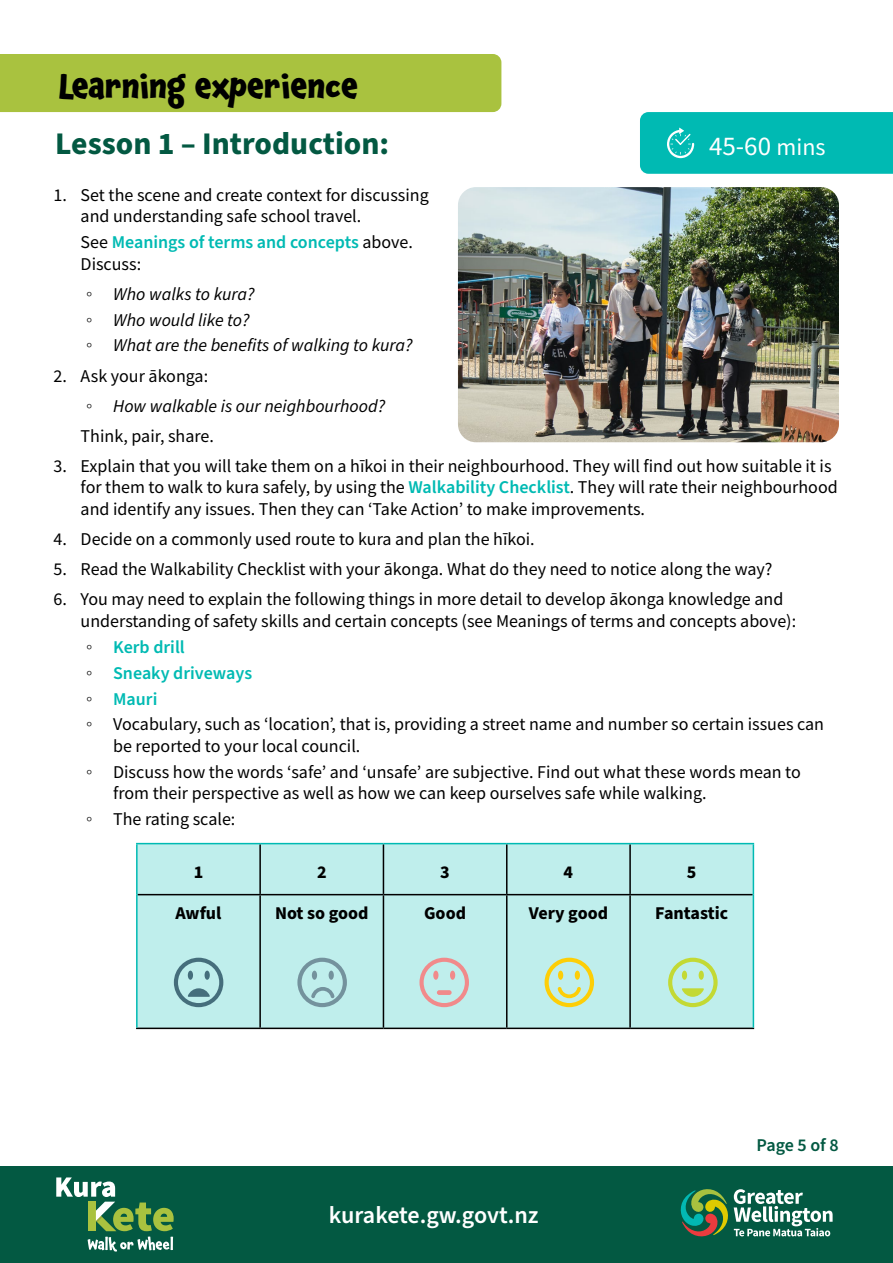
<style>
.page{position:relative;width:893px;height:1263px;background:#fff}
.page>*{position:absolute;margin:0;border:0;box-sizing:border-box;transform-origin:0 0}
.t1{font:700 33px "Chaloops";color:#000}
.t2{font:700 31.5px "Source Sans Pro";color:#035942}
.t3{font:27px "Source Sans Pro";color:#fff}
.t4{font:600 24px "Source Sans Pro";letter-spacing:-.01em;color:#fff}
.t5{font:18px/25.8px "Source Sans Pro";color:#000}
.t6{font:italic 18px/25.8px "Source Sans Pro";color:#000}
.t7{font:600 18px/21.6px "Source Sans Pro";color:#00bab3}
.t8{font:700 18px "Source Sans Pro";color:#000}
.t9{font:600 18px "Source Sans Pro";letter-spacing:-.01em;color:#035942}
.s1{font-size:24px}
.s2{font-weight:400;color:#000}
.s3{font-family:"Calibri";font-style:normal}
.s4{font-weight:600;color:#00bab3}
.s5{font-family:"Calibri"}
</style>
<div class="page">
<div style="left:0;top:54px;width:501px;height:58px;background:#a9c23f"></div>
<div style="left:640px;top:112px;width:253px;height:62px;background:#00bab3"></div>
<div style="left:138px;top:844px;width:615px;height:183px;background:#bfeeec"></div>
<hr style="left:259px;top:844px;width:2px;height:50px;background:#000">
<hr style="left:383px;top:844px;width:1px;height:50px;background:#000">
<hr style="left:506px;top:844px;width:1px;height:50px;background:#000">
<hr style="left:629px;top:844px;width:2px;height:50px;background:#000">
<hr style="left:138px;top:894px;width:122px;height:1px;background:#000">
<hr style="left:260px;top:894px;width:123px;height:1px;background:#000">
<hr style="left:259px;top:895px;width:2px;height:132px;background:#000">
<hr style="left:383px;top:894px;width:124px;height:1px;background:#000">
<hr style="left:383px;top:895px;width:1px;height:132px;background:#000">
<hr style="left:507px;top:894px;width:123px;height:1px;background:#000">
<hr style="left:506px;top:895px;width:1px;height:132px;background:#000">
<hr style="left:630px;top:894px;width:123px;height:1px;background:#000">
<hr style="left:629px;top:895px;width:2px;height:132px;background:#000">
<hr style="left:136px;top:1027px;width:124px;height:2px;background:#000">
<hr style="left:260px;top:1027px;width:123px;height:2px;background:#000">
<hr style="left:383px;top:1027px;width:124px;height:2px;background:#000">
<hr style="left:507px;top:1027px;width:123px;height:2px;background:#000">
<hr style="left:630px;top:1027px;width:124px;height:2px;background:#000">
<hr style="left:136px;top:843px;width:124px;height:1px;background:#00bab3">
<hr style="left:136px;top:844px;width:2px;height:51px;background:#00bab3">
<hr style="left:260px;top:843px;width:123px;height:1px;background:#00bab3">
<hr style="left:383px;top:843px;width:124px;height:1px;background:#00bab3">
<hr style="left:507px;top:843px;width:123px;height:1px;background:#00bab3">
<hr style="left:630px;top:843px;width:124px;height:1px;background:#00bab3">
<hr style="left:753px;top:844px;width:1px;height:51px;background:#00bab3">
<hr style="left:136px;top:895px;width:2px;height:132px;background:#00bab3">
<hr style="left:753px;top:895px;width:1px;height:132px;background:#00bab3">
<img style="left:458px;top:187px;width:381px;height:255px">
<svg style="left:174px;top:958px;width:49px;height:49px;background:#96c3c6"></svg>
<svg style="left:297px;top:958px;width:50px;height:49px;background:#a7d0d3"></svg>
<svg style="left:419px;top:958px;width:50px;height:49px;background:#cbd4d2"></svg>
<div style="left:437px;top:990px;width:15px;height:5px;background:#f18a8b;border-radius:2px"></div>
<div style="left:433px;top:970px;width:5px;height:10px;background:#f18a8b;border-radius:50%"></div>
<div style="left:450px;top:970px;width:5px;height:10px;background:#f18a8b;border-radius:50%"></div>
<svg style="left:545px;top:958px;width:49px;height:49px;background:#d2e3a2"></svg>
<svg style="left:668px;top:958px;width:50px;height:49px;background:#c0e7af"></svg>
<div style="left:0;top:1166px;width:893px;height:97px;background:#035942"></div>
<svg style="left:56px;top:1177px;width:118px;height:75px"></svg>
<svg style="left:680px;top:1189px;width:153px;height:48px"></svg>
<h1 class="t1" style="left:58px;top:58px;width:301px">Learning experience</h1>
<h2 class="t2" style="left:55px;top:122px;width:335px">Lesson 1 – Introduction:</h2>
<h3 class="t3" style="left:709px;top:129px;width:118px">45-60 <span class="s1">mins</span></h3>
<p class="t5" style="left:81px;top:184px;width:350px;line-height:21.6px;text-indent:-27px">1. Set the scene and create context for discussing and understanding safe school travel.</p>
<p class="t7" style="left:81px;top:232px;width:334px"><span class="s2">See</span> Meanings of terms and concepts <span class="s2">above.<br>Discuss:</span></p>
<p class="t6" style="left:86px;top:281px;width:328px"><span class="s3">◦</span> Who walks to kura?<br><span class="s3">◦</span> Who would like to?<br><span class="s3">◦</span> What are the benefits of walking to kura?</p>
<p class="t5" style="left:54px;top:363px;width:156px">2. Ask your ākonga:</p>
<p class="t6" style="left:86px;top:393px;width:300px"><span class="s3">◦</span> How walkable is our neighbourhood?</p>
<p class="t5" style="left:81px;top:423px;width:135px">Think, pair, share.</p>
<p class="t5" style="left:81px;top:455px;width:759px;line-height:21.6px;text-indent:-27px">3. Explain that you will take them on a hīkoi in their neighbourhood. They will find out how suitable it is for them to walk to kura safely, by using the <span class="s4">Walkability Checklist</span>. They will rate their neighbourhood and identify any issues. Then they can ‘Take Action’ to make improvements.</p>
<p class="t5" style="left:54px;top:526px;width:483px">4. Decide on a commonly used route to kura and plan the hīkoi.</p>
<p class="t5" style="left:54px;top:556px;width:720px">5. Read the Walkability Checklist with your ākonga. What do they need to notice along the way?</p>
<p class="t5" style="left:81px;top:588px;width:717px;line-height:21.6px;text-indent:-27px">6. You may need to explain the following things in more detail to develop ākonga knowledge and understanding of safety skills and certain concepts (see Meanings of terms and concepts above):</p>
<p class="t5" style="left:86px;top:634px;width:739px"><span class="s5">◦</span> <span class="s4">Kerb drill<br></span><span class="s5">◦</span> <span class="s4">Sneaky driveways<br></span><span class="s5">◦</span> <span class="s4">Mauri<br></span><span class="s5">◦</span> Vocabulary, such as ‘location’, that is, providing a street name and number so certain issues can</p>
<p class="t5" style="left:86px;top:733px;width:716px;text-indent:27px">be reported to your local council.<br><span class="s5">◦</span> Discuss how the words ‘safe’ and ‘unsafe’ are subjective. Find out what these words mean to</p>
<p class="t5" style="left:86px;top:780px;width:622px;text-indent:27px">from their perspective as well as how we can keep ourselves safe while walking. <span class="s5">◦</span> The rating scale:</p>
<p class="t8" style="left:194px;top:860px;width:11px">1</p>
<p class="t8" style="left:317px;top:860px;width:11px">2</p>
<p class="t8" style="left:440px;top:860px;width:11px">3</p>
<p class="t8" style="left:564px;top:860px;width:11px">4</p>
<p class="t8" style="left:687px;top:860px;width:11px">5</p>
<p class="t8" style="left:175px;top:901px;width:48px">Awful</p>
<p class="t8" style="left:275px;top:901px;width:95px">Not so good</p>
<p class="t8" style="left:424px;top:901px;width:43px">Good</p>
<p class="t8" style="left:529px;top:901px;width:81px">Very good</p>
<p class="t8" style="left:655px;top:901px;width:74px">Fantastic</p>
<h3 class="t4" style="left:329px;top:1198px;width:211px">kurakete.gw.govt.nz</h3>
<p class="t9" style="left:757px;top:1133px;width:84px">Page 5 of 8</p>
</div>
